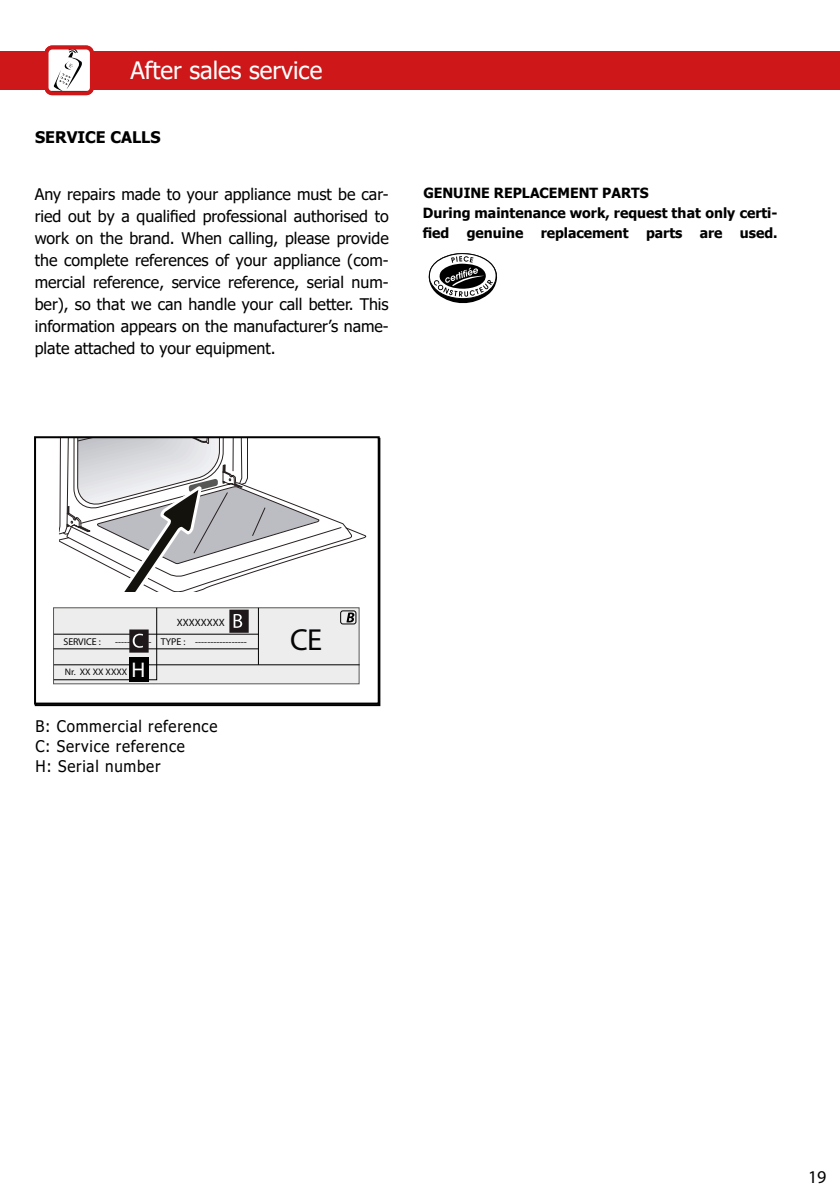
<style>
.page{position:relative;width:840px;height:1191px;background:#fff}
.page>*{position:absolute;margin:0;border:0;box-sizing:border-box;transform-origin:0 0}
.t1{font:500 30.6px "Bauhaus";color:#040506}
.t2{font:500 26.4px "Bauhaus";color:#040506}
.t3{font:24px "Tahoma";color:#fff}
.t4{font:21.2px "Myriad Pro";color:#fff}
.t5{font:18px "Myriad Pro";color:#000}
.t6{font:16px/22px "Tahoma";letter-spacing:.04em;color:#000;text-align:justify}
.t7{font:16px/20px "Tahoma";letter-spacing:.04em;color:#000;scale:.95 1}
.t8{font:700 16px "Tahoma";color:#000}
.t9{font:700 14px/20px "Tahoma";color:#000}
.t10{font:700 10.6px "Helvetica";color:#040506}
.t11{font:300 9.8px "Helvetica";color:#040506}
.t12{font:700 9.8px "Helvetica";color:#040506}
.t13{font:9.6px "Helvetica";color:#040506}
.s1{font-weight:700}
</style>
<div class="page">
<div style="left:0;top:51px;width:839px;height:32px;background:#cd1719"></div>
<div style="left:0;top:55px;width:839px;height:34px;background:#cd1719"></div>
<svg style="left:49px;top:51px;width:40px;height:39px;background:#e8e8e8"></svg>
<div style="left:44px;top:46px;width:50px;height:49px;border:4px solid #cd1719;border-radius:6px"></div>
<div style="left:34px;top:436px;width:345px;height:268px;border:2px solid #000"></div>
<div style="left:53px;top:608px;width:306px;height:76px;background:#ededed"></div>
<div style="left:53px;top:607px;width:306px;height:77px;border:1px solid #575756"></div>
<hr style="left:54px;top:664px;width:305px;height:1px;background:#000">
<div style="left:340px;top:610px;width:16px;height:14px;border:1px solid #000;border-radius:2px"></div>
<svg style="left:53px;top:437px;width:301px;height:243px"></svg>
<div style="left:129px;top:657px;width:20px;height:25px;background:#000"></div>
<svg style="left:428px;top:253px;width:68px;height:50px"></svg>
<h3 class="t3" style="left:130px;top:52px;width:147px">Cooking chart</h3>
<h3 class="t3" style="left:130px;top:54px;width:193px">After sales service</h3>
<p class="t8" style="left:35px;top:126px;width:127px">SERVICE CALLS</p>
<p class="t6" style="left:35px;top:184px;width:355px">Any repairs made to your appliance must be car&shy;ried out by a qualified professional authorised to work on the brand. When calling, please provide the complete references of your appliance (com&shy;mercial reference, service reference, serial num&shy;ber), so that we can handle your call better. This information appears on the manufacturer’s name&shy;plate attached to your equipment.</p>
<p class="t9" style="left:422px;top:183px;width:356px">GENUINE REPLACEMENT PARTS<br>During maintenance work, request that only certi&shy;fied genuine replacement parts are used.</p>
<p class="t12" style="left:63px;top:636px;width:39px">SERVICE :</p>
<p class="t11" style="left:115px;top:636px;width:38px">------------</p>
<p class="t13" style="left:65px;top:666px;width:64px"><span class="s1">Nr.</span> XX XX XXXX</p>
<h3 class="t4" style="left:131px;top:657px;width:15px">H</h3>
<p class="t10" style="left:177px;top:615px;width:50px">XXXXXXXX</p>
<p class="t11" style="left:161px;top:636px;width:88px"><span class="s1">TYPE :</span> -----------------</p>
<p class="t7" style="left:35px;top:717px;width:193px">B: Commercial reference<br>C: Service reference<br>H: Serial number</p>
<h2 class="t2" style="left:281px;top:615px;width:30px">CE</h2>
<h1 class="t1" style="left:290px;top:621px;width:33px">CE</h1>
<p class="t5" style="left:807px;top:1165px;width:20px">19</p>
</div>
